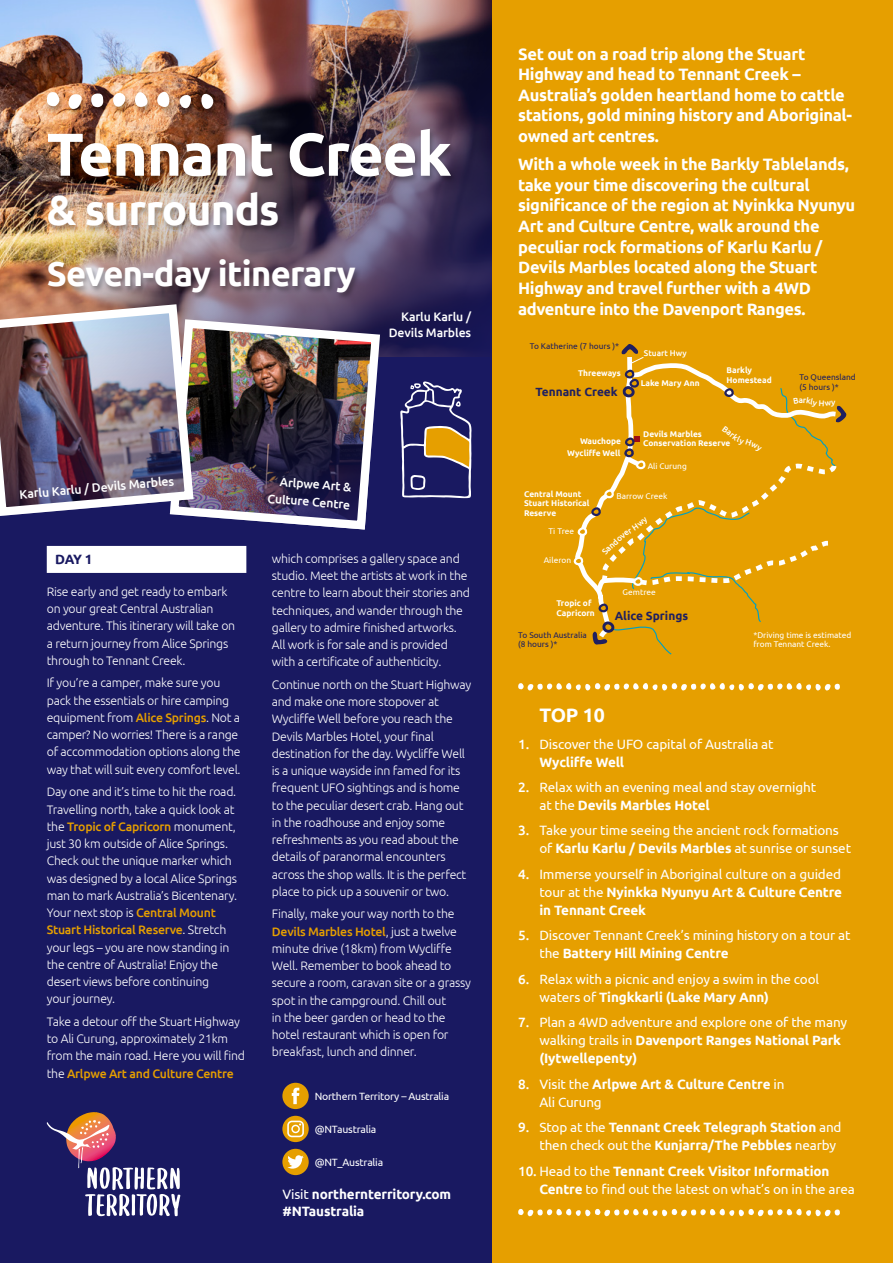
<style>
.page{position:relative;width:893px;height:1263px;background:#fff}
.page>*{position:absolute;margin:0;border:0;box-sizing:border-box;transform-origin:0 0}
.t1{font:700 60.45px "Ubuntu";letter-spacing:-.02em;color:#fff}
.t2{font:700 42.15px "Ubuntu";letter-spacing:-.02em;color:#fff}
.t3{font:700 34.5px "Ubuntu";letter-spacing:-.02em;color:#fff}
.t4{font:700 19.5px "Ubuntu";color:#fff}
.t5{font:700 16.5px/20.7px "Ubuntu";letter-spacing:-.02em;color:#fff}
.t6{font:13.5px/18px "Ubuntu";letter-spacing:-.01em;color:#fff}
.t7{font:700 13.5px/18px "Ubuntu";letter-spacing:-.01em;color:#fff}
.t8{font:700 13.5px "Ubuntu";color:#191961}
.t9{font:300 12.3px/17.2px "Ubuntu";letter-spacing:-.02em;color:#fff}
.t10{font:500 12.3px/15px "Ubuntu";letter-spacing:-.01em;color:#fff;text-align:right}
.t11{font:700 11.85px "Ubuntu";color:#1f1f5f}
.t12{font:10.5px "Ubuntu";letter-spacing:-.02em;color:#fff}
.t13{font:700 8.25px/9.4px "Ubuntu";color:#fff}
.t14{font:8.25px/9.4px "Ubuntu";color:#fff}
.t15{font:8.25px/9.4px "Ubuntu";color:#1f1f5f}
.t16{font:500 8.25px "Ubuntu";color:#fff}
.s1{font-weight:500;color:#e69f00}
.s2{font-weight:400}
.s3{font-weight:500}
.s4{font-weight:700}
</style>
<div class="page">
<img style="left:0;top:0;width:493px;height:358px">
<div style="left:0;top:358px;width:493px;height:905px;background:#191961"></div>
<div style="left:493px;top:0;width:400px;height:1263px;background:#e69f00"></div>
<div style="left:47px;top:546px;width:199px;height:27px;background:#fff"></div>
<div style="left:46px;top:258px;width:316px;height:42px;background:#000;opacity:.3"></div>
<div style="left:46px;top:128px;width:411px;height:106px;background:#000;opacity:.3"></div>
<div style="left:44px;top:91px;width:176px;height:26px;background:#000;opacity:.3"></div>
<img style="left:46px;top:85px;width:172px;height:28px">
<svg style="left:400px;top:381px;width:71px;height:117px"></svg>
<svg style="left:47px;top:1112px;width:133px;height:104px"></svg>
<div style="left:282px;top:1083px;width:27px;height:26px;background:#e69f00;border-radius:50%"></div>
<svg style="left:292px;top:1088px;width:7px;height:16px"></svg>
<svg style="left:282px;top:1116px;width:27px;height:26px"></svg>
<svg style="left:287px;top:1120px;width:17px;height:17px"></svg>
<div style="left:282px;top:1149px;width:27px;height:26px;background:#e69f00;border-radius:50%"></div>
<svg style="left:287px;top:1155px;width:17px;height:13px"></svg>
<svg style="left:308px;top:318px;width:74px;height:212px"></svg>
<svg style="left:518px;top:683px;width:322px;height:8px"></svg>
<svg style="left:518px;top:1208px;width:322px;height:9px"></svg>
<img style="left:0;top:300px;width:376px;height:225px">
<svg style="left:573px;top:344px;width:274px;height:311px"></svg>
<h1 class="t1" style="left:47px;top:118px;width:406px">Tennant Creek</h1>
<h2 class="t2" style="left:47px;top:185px;width:234px">&amp; surrounds</h2>
<h3 class="t3" style="left:47px;top:253px;width:311px">Seven-day itinerary</h3>
<p class="t10" style="left:389px;top:309px;width:84px">Karlu Karlu /<br>Devils Marbles</p>
<p class="t10" style="left:19px;top:486px;width:157px;rotate:-5deg">Karlu Karlu / Devils Marbles</p>
<p class="t10" style="left:281px;top:473px;width:74px;rotate:5deg">Arlpwe Art &amp;</p>
<p class="t10" style="left:268px;top:490px;width:85px;rotate:5deg">Culture Centre</p>
<p class="t8" style="left:55px;top:551px;width:39px">DAY 1</p>
<p class="t9" style="left:47px;top:583px;width:190px">Rise early and get ready to embark on your great Central Australian adventure. This itinerary will take on a return journey from Alice Springs through to Tennant Creek.</p>
<p class="t9" style="left:47px;top:674px;width:195px">If you’re a camper, make sure you pack the essentials or hire camping equipment from <span class="s1">Alice Springs</span>. Not a camper? No worries! There is a range of accommodation options along the way that will suit every comfort level.</p>
<p class="t9" style="left:47px;top:783px;width:192px">Day one and it’s time to hit the road.<br>Travelling north, take a quick look at the <span class="s1">Tropic of Capricorn</span> monument, just 30 km outside of Alice Springs.<br>Check out the unique marker which was designed by a local Alice Springs man to mark Australia’s Bicentenary.<br>Your next stop is <span class="s1">Central Mount Stuart Historical Reserve</span>. Stretch your legs – you are now standing in the centre of Australia! Enjoy the desert views before continuing<br>your journey.</p>
<p class="t9" style="left:47px;top:1012px;width:200px">Take a detour off the Stuart Highway to Ali Curung, approximately 21km from the main road. Here you will find the <span class="s1">Arlpwe Art and Culture Centre</span></p>
<p class="t9" style="left:272px;top:549px;width:200px">which comprises a gallery space and studio. Meet the artists at work in the centre to learn about their stories and techniques, and wander through the gallery to admire finished artworks.<br>All work is for sale and is provided with a certificate of authenticity.</p>
<p class="t9" style="left:272px;top:676px;width:201px">Continue north on the Stuart Highway and make one more stopover at Wycliffe Well before you reach the Devils Marbles Hotel, your final destination for the day. Wycliffe Well is a unique wayside inn famed for its frequent UFO sightings and is home to the peculiar desert crab. Hang out in the roadhouse and enjoy some refreshments as you read about the details of paranormal encounters across the shop walls. It is the perfect place to pick up a souvenir or two.</p>
<p class="t9" style="left:272px;top:905px;width:201px">Finally, make your way north to the <span class="s1">Devils Marbles Hotel</span>, just a twelve minute drive (18km) from Wycliffe Well. Remember to book ahead to secure a room, caravan site or a grassy spot in the campground. Chill out<br>in the beer garden or head to the hotel restaurant which is open for breakfast, lunch and dinner.</p>
<p class="t12" style="left:315px;top:1090px;width:136px">Northern Territory – Australia</p>
<p class="t12" style="left:315px;top:1123px;width:63px">@NTaustralia</p>
<p class="t12" style="left:315px;top:1156px;width:70px">@NT_Australia</p>
<p class="t7" style="left:282px;top:1185px;width:170px;line-height:17.2px"><span class="s2">Visit</span> northernterritory.com #NTaustralia</p>
<h3 class="t5" style="left:518px;top:43px;width:335px">Set out on a road trip along the Stuart Highway and head to Tennant Creek – Australia’s golden heartland home to cattle stations, gold mining history and Aboriginal&shy;owned art centres.</h3>
<p class="t5" style="left:518px;top:154px;width:339px">With a whole week in the Barkly Tablelands, take your time discovering the cultural significance of the region at Nyinkka Nyunyu Art and Culture Centre, walk around the peculiar rock formations of Karlu Karlu / Devils Marbles located along the Stuart Highway and travel further with a 4WD adventure into the Davenport Ranges.</p>
<p class="t15" style="left:530px;top:341px;width:91px">To Katherine (7 hours )*</p>
<p class="t13" style="left:578px;top:368px;width:44px">Threeways</p>
<p class="t11" style="left:535px;top:384px;width:84px">Tennant Creek</p>
<p class="t13" style="left:580px;top:436px;width:43px">Wauchope</p>
<p class="t13" style="left:567px;top:448px;width:55px">Wycliffe Well</p>
<p class="t16" style="left:644px;top:347px;width:44px">Stuart Hwy</p>
<p class="t13" style="left:641px;top:378px;width:60px">Lake Mary Ann</p>
<p class="t13" style="left:726px;top:366px;width:47px">Barkly<br>Homestead</p>
<p class="t15" style="left:799px;top:372px;width:58px">To Queensland (5 hours )*</p>
<p class="t13" style="left:643px;top:429px;width:89px">Devils Marbles<br>Conservation Reserve</p>
<p class="t14" style="left:648px;top:461px;width:41px">Ali Curung</p>
<p class="t13" style="left:524px;top:489px;width:67px">Central Mount<br>Stuart Historical<br>Reserve</p>
<p class="t14" style="left:616px;top:491px;width:53px">Barrow Creek</p>
<p class="t14" style="left:549px;top:526px;width:27px">Ti Tree</p>
<p class="t14" style="left:544px;top:555px;width:29px">Aileron</p>
<p class="t14" style="left:623px;top:587px;width:35px">Gemtree</p>
<p class="t13" style="left:556px;top:599px;width:40px">Tropic of<br>Capricorn</p>
<p class="t11" style="left:615px;top:609px;width:75px">Alice Springs</p>
<p class="t15" style="left:518px;top:630px;width:70px">To South Australia (8 hours )*</p>
<p class="t14" style="left:753px;top:630px;width:99px">*Driving time is estimated from Tennant Creek.</p>
<h3 class="t4" style="left:539px;top:703px;width:67px">TOP 10</h3>
<p class="t6" style="left:539px;top:734px;width:236px;text-indent:-21px"><span class="s3">1.</span> Discover the UFO capital of Australia at<br><span class="s4">Wycliffe Well</span></p>
<p class="t6" style="left:539px;top:778px;width:278px;text-indent:-21px"><span class="s3">2.</span> Relax with an evening meal and stay overnight at the <span class="s4">Devils Marbles Hotel</span></p>
<p class="t6" style="left:539px;top:821px;width:313px;text-indent:-21px"><span class="s3">3.</span> Take your time seeing the ancient rock formations of <span class="s4">Karlu Karlu / Devils Marbles</span> at sunrise or sunset</p>
<p class="t6" style="left:539px;top:865px;width:304px;text-align:justify;text-indent:-21px"><span class="s3">4.</span> Immerse yourself in Aboriginal culture on a guided tour at the <span class="s4">Nyinkka Nyunyu Art &amp; Culture Centre in Tennant Creek</span></p>
<p class="t6" style="left:539px;top:926px;width:313px;text-indent:-21px"><span class="s3">5.</span> Discover Tennant Creek’s mining history on a tour at the <span class="s4">Battery Hill Mining Centre</span></p>
<p class="t6" style="left:539px;top:969px;width:281px;text-indent:-21px"><span class="s3">6.</span> Relax with a picnic and enjoy a swim in the cool waters of <span class="s4">Tingkkarli (Lake Mary Ann)</span></p>
<p class="t6" style="left:539px;top:1013px;width:309px;text-indent:-21px"><span class="s3">7.</span> Plan a 4WD adventure and explore one of the many walking trails in <span class="s4">Davenport Ranges National Park (Iytwellepenty)</span></p>
<p class="t7" style="left:539px;top:1075px;width:247px;text-indent:-21px"><span class="s3">8.</span> <span class="s2">Visit the</span> Arlpwe Art &amp; Culture Centre <span class="s2">in<br>Ali Curung</span></p>
<p class="t7" style="left:539px;top:1118px;width:304px;text-indent:-21px"><span class="s3">9.</span> <span class="s2">Stop at the</span> Tennant Creek Telegraph Station <span class="s2">and then check out the</span> Kunjarra/The Pebbles <span class="s2">nearby</span></p>
<p class="t6" style="left:539px;top:1161px;width:317px;text-indent:-21px"><span class="s3">10.</span> Head to the <span class="s4">Tennant Creek Visitor Information<br>Centre</span> to find out the latest on what’s on in the area</p>
</div>
